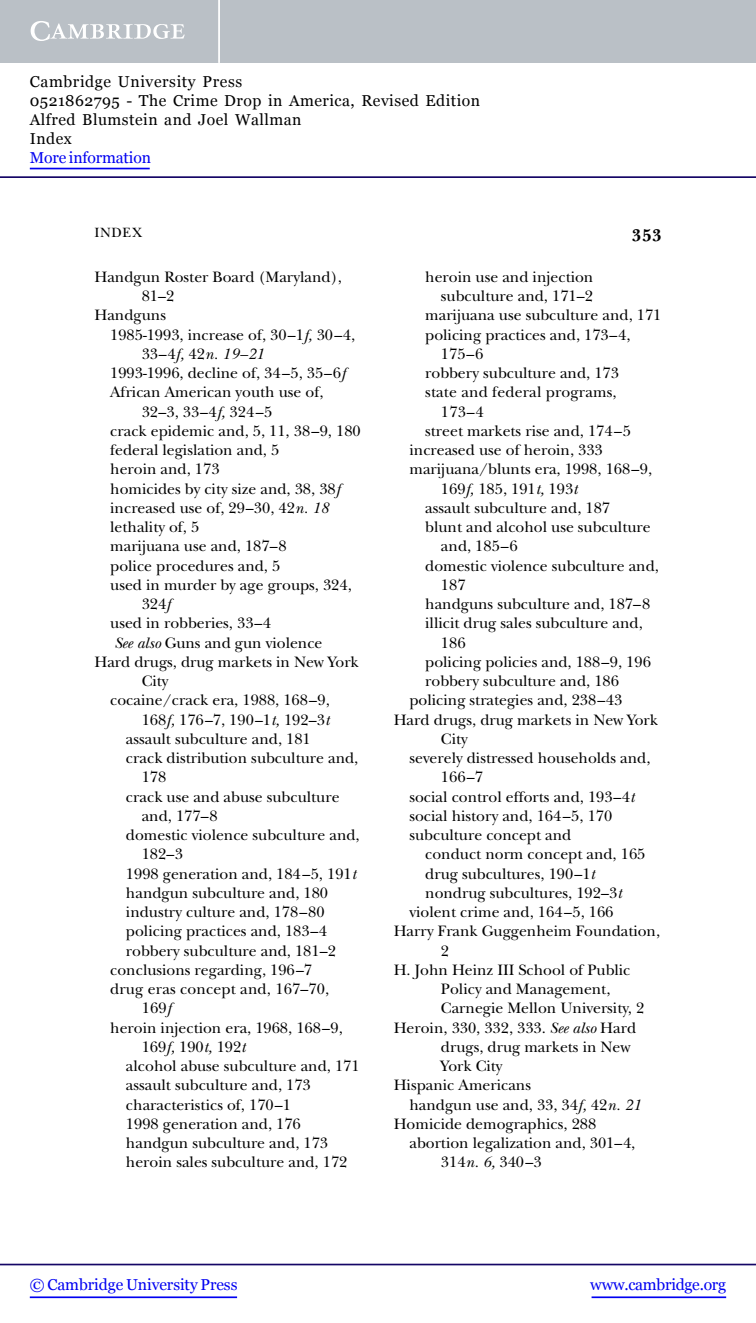
<style>
.page{position:relative;width:756px;height:1323px;background:#fff}
.page>*{position:absolute;margin:0;border:0;box-sizing:border-box;transform-origin:0 0}
.t1{font:17.5px "New Baskerville Bold SC";color:#000}
.t2{font:15.75px "New Baskerville";color:#000}
.t3{font:15.75px/18.9px "Georgia";letter-spacing:.03em;color:#000}
.t4{font:15.75px "Georgia";letter-spacing:-.01em;color:#0000f1}
.t5{font:italic 15.75px "New Baskerville";color:#000}
.t6{font:14px "New Baskerville";letter-spacing:.05em;color:#000}
.s1{font-style:italic}
.s2{font-style:normal}
</style>
<div class="page">
<div style="left:0;top:0;width:756px;height:63px;background:#bac0c6"></div>
<svg style="left:31px;top:21px;width:154px;height:20px"></svg>
<hr style="left:218px;top:0;width:2px;height:63px;background:#fff">
<hr style="left:0;top:176px;width:756px;height:2px;background:#150666">
<hr style="left:30px;top:1296px;width:207px;height:2px;background:#0000f1">
<hr style="left:592px;top:1296px;width:134px;height:2px;background:#0000f1">
<hr style="left:0;top:1264px;width:756px;height:1px;background:#150666">
<hr style="left:30px;top:168px;width:120px;height:1px;background:#0000f1">
<p class="t3" style="left:30px;top:72px;width:452px">Cambridge University Press<br>0521862795 - The Crime Drop in America, Revised Edition<br>Alfred Blumstein and Joel Wallman<br>Index</p>
<p class="t4" style="left:30px;top:148px;width:123px">More information</p>
<p class="t6" style="left:94px;top:228px;width:49px">INDEX</p>
<p class="t1" style="left:632px;top:226px;width:32px">353</p>
<p class="t2" style="left:94px;top:271px;width:249px">Handgun Roster Board (Maryland),</p>
<p class="t2" style="left:142px;top:290px;width:34px">81–2</p>
<p class="t2" style="left:94px;top:310px;width:73px">Handguns</p>
<p class="t2" style="left:110px;top:329px;width:246px">1985-1993, increase of, 30–1<span class="s1">f,</span> 30–4,</p>
<p class="t5" style="left:142px;top:348px;width:124px"><span class="s2">33–4</span>f, <span class="s2">42</span>n. 19–21</p>
<p class="t2" style="left:110px;top:367px;width:237px">1993-1996, decline of, 34–5, 35–6<span class="s1">f</span></p>
<p class="t2" style="left:110px;top:387px;width:215px">African American youth use of,</p>
<p class="t2" style="left:142px;top:406px;width:132px">32–3, 33–4<span class="s1">f,</span> 324–5</p>
<p class="t2" style="left:110px;top:425px;width:252px">crack epidemic and, 5, 11, 38–9, 180</p>
<p class="t2" style="left:110px;top:444px;width:171px">federal legislation and, 5</p>
<p class="t2" style="left:110px;top:464px;width:111px">heroin and, 173</p>
<p class="t2" style="left:110px;top:483px;width:231px">homicides by city size and, 38, 38<span class="s1">f</span></p>
<p class="t2" style="left:110px;top:502px;width:220px">increased use of, 29–30, 42<span class="s1">n. 18</span></p>
<p class="t2" style="left:110px;top:521px;width:91px">lethality of, 5</p>
<p class="t2" style="left:110px;top:541px;width:178px">marijuana use and, 187–8</p>
<p class="t2" style="left:110px;top:560px;width:172px">police procedures and, 5</p>
<p class="t2" style="left:110px;top:579px;width:243px">used in murder by age groups, 324,</p>
<p class="t2" style="left:142px;top:598px;width:30px">324<span class="s1">f</span></p>
<p class="t2" style="left:110px;top:618px;width:162px">used in robberies, 33–4</p>
<p class="t2" style="left:114px;top:637px;width:210px"><span class="s1">See also</span> Guns and gun violence</p>
<p class="t2" style="left:94px;top:656px;width:266px">Hard drugs, drug markets in New York</p>
<p class="t2" style="left:142px;top:675px;width:28px">City</p>
<p class="t2" style="left:110px;top:695px;width:221px">cocaine/crack era, 1988, 168–9,</p>
<p class="t2" style="left:142px;top:714px;width:189px">168<span class="s1">f,</span> 176–7, 190–1<span class="s1">t,</span> 192–3<span class="s1">t</span></p>
<p class="t2" style="left:126px;top:733px;width:186px">assault subculture and, 181</p>
<p class="t2" style="left:126px;top:752px;width:234px">crack distribution subculture and,</p>
<p class="t2" style="left:142px;top:772px;width:26px">178</p>
<p class="t2" style="left:126px;top:791px;width:215px">crack use and abuse subculture</p>
<p class="t2" style="left:142px;top:810px;width:78px">and, 177–8</p>
<p class="t2" style="left:126px;top:829px;width:235px">domestic violence subculture and,</p>
<p class="t2" style="left:142px;top:849px;width:43px">182–3</p>
<p class="t2" style="left:126px;top:868px;width:232px">1998 generation and, 184–5, 191<span class="s1">t</span></p>
<p class="t2" style="left:126px;top:887px;width:204px">handgun subculture and, 180</p>
<p class="t2" style="left:126px;top:906px;width:200px">industry culture and, 178–80</p>
<p class="t2" style="left:126px;top:926px;width:203px">policing practices and, 183–4</p>
<p class="t2" style="left:126px;top:945px;width:211px">robbery subculture and, 181–2</p>
<p class="t2" style="left:110px;top:964px;width:203px">conclusions regarding, 196–7</p>
<p class="t2" style="left:110px;top:983px;width:221px">drug eras concept and, 167–70,</p>
<p class="t2" style="left:142px;top:1003px;width:31px">169<span class="s1">f</span></p>
<p class="t2" style="left:110px;top:1022px;width:234px">heroin injection era, 1968, 168–9,</p>
<p class="t2" style="left:142px;top:1041px;width:105px">169<span class="s1">f,</span> 190<span class="s1">t,</span> 192<span class="s1">t</span></p>
<p class="t2" style="left:126px;top:1060px;width:235px">alcohol abuse subculture and, 171</p>
<p class="t2" style="left:126px;top:1080px;width:186px">assault subculture and, 173</p>
<p class="t2" style="left:126px;top:1099px;width:167px">characteristics of, 170–1</p>
<p class="t2" style="left:126px;top:1118px;width:176px">1998 generation and, 176</p>
<p class="t2" style="left:126px;top:1137px;width:204px">handgun subculture and, 173</p>
<p class="t2" style="left:126px;top:1157px;width:223px">heroin sales subculture and, 172</p>
<p class="t2" style="left:425px;top:271px;width:170px">heroin use and injection</p>
<p class="t2" style="left:441px;top:290px;width:154px">subculture and, 171–2</p>
<p class="t2" style="left:425px;top:310px;width:238px">marijuana use subculture and, 171</p>
<p class="t2" style="left:425px;top:329px;width:207px">policing practices and, 173–4,</p>
<p class="t2" style="left:441px;top:348px;width:44px">175–6</p>
<p class="t2" style="left:425px;top:367px;width:195px">robbery subculture and, 173</p>
<p class="t2" style="left:425px;top:387px;width:193px">state and federal programs,</p>
<p class="t2" style="left:441px;top:406px;width:44px">173–4</p>
<p class="t2" style="left:425px;top:425px;width:207px">street markets rise and, 174–5</p>
<p class="t2" style="left:409px;top:444px;width:195px">increased use of heroin, 333</p>
<p class="t2" style="left:409px;top:464px;width:244px">marijuana/blunts era, 1998, 168–9,</p>
<p class="t2" style="left:441px;top:483px;width:138px">169<span class="s1">f,</span> 185, 191<span class="s1">t,</span> 193<span class="s1">t</span></p>
<p class="t2" style="left:425px;top:502px;width:186px">assault subculture and, 187</p>
<p class="t2" style="left:425px;top:521px;width:227px">blunt and alcohol use subculture</p>
<p class="t2" style="left:441px;top:541px;width:78px">and, 185–6</p>
<p class="t2" style="left:425px;top:560px;width:235px">domestic violence subculture and,</p>
<p class="t2" style="left:441px;top:579px;width:26px">187</p>
<p class="t2" style="left:425px;top:598px;width:226px">handguns subculture and, 187–8</p>
<p class="t2" style="left:425px;top:618px;width:219px">illicit drug sales subculture and,</p>
<p class="t2" style="left:441px;top:637px;width:26px">186</p>
<p class="t2" style="left:425px;top:656px;width:227px">policing policies and, 188–9, 196</p>
<p class="t2" style="left:425px;top:675px;width:195px">robbery subculture and, 186</p>
<p class="t2" style="left:409px;top:695px;width:214px">policing strategies and, 238–43</p>
<p class="t2" style="left:394px;top:714px;width:266px">Hard drugs, drug markets in New York</p>
<p class="t2" style="left:441px;top:733px;width:28px">City</p>
<p class="t2" style="left:409px;top:752px;width:242px">severely distressed households and,</p>
<p class="t2" style="left:441px;top:772px;width:43px">166–7</p>
<p class="t2" style="left:409px;top:791px;width:227px">social control efforts and, 193–4<span class="s1">t</span></p>
<p class="t2" style="left:409px;top:810px;width:204px">social history and, 164–5, 170</p>
<p class="t2" style="left:409px;top:829px;width:163px">subculture concept and</p>
<p class="t2" style="left:425px;top:849px;width:222px">conduct norm concept and, 165</p>
<p class="t2" style="left:425px;top:868px;width:171px">drug subcultures, 190–1<span class="s1">t</span></p>
<p class="t2" style="left:425px;top:887px;width:198px">nondrug subcultures, 192–3<span class="s1">t</span></p>
<p class="t2" style="left:409px;top:906px;width:205px">violent crime and, 164–5, 166</p>
<p class="t2" style="left:394px;top:926px;width:268px">Harry Frank Guggenheim Foundation,</p>
<p class="t2" style="left:441px;top:945px;width:10px">2</p>
<p class="t2" style="left:394px;top:964px;width:238px">H. John Heinz III School of Public</p>
<p class="t2" style="left:441px;top:983px;width:171px">Policy and Management,</p>
<p class="t2" style="left:441px;top:1003px;width:205px">Carnegie Mellon University, 2</p>
<p class="t2" style="left:394px;top:1022px;width:244px">Heroin, 330, 332, 333. <span class="s1">See also</span> Hard</p>
<p class="t2" style="left:441px;top:1041px;width:191px">drugs, drug markets in New</p>
<p class="t2" style="left:441px;top:1060px;width:63px">York City</p>
<p class="t2" style="left:394px;top:1080px;width:139px">Hispanic Americans</p>
<p class="t2" style="left:409px;top:1099px;width:233px">handgun use and, 33, 34<span class="s1">f,</span> 42<span class="s1">n. 21</span></p>
<p class="t2" style="left:394px;top:1118px;width:204px">Homicide demographics, 288</p>
<p class="t2" style="left:409px;top:1137px;width:227px">abortion legalization and, 301–4,</p>
<p class="t2" style="left:441px;top:1157px;width:102px">314<span class="s1">n. 6,</span> 340–3</p>
<p class="t4" style="left:30px;top:1276px;width:209px">© Cambridge University Press</p>
<p class="t4" style="left:590px;top:1276px;width:137px">www.cambridge.org</p>
</div>
